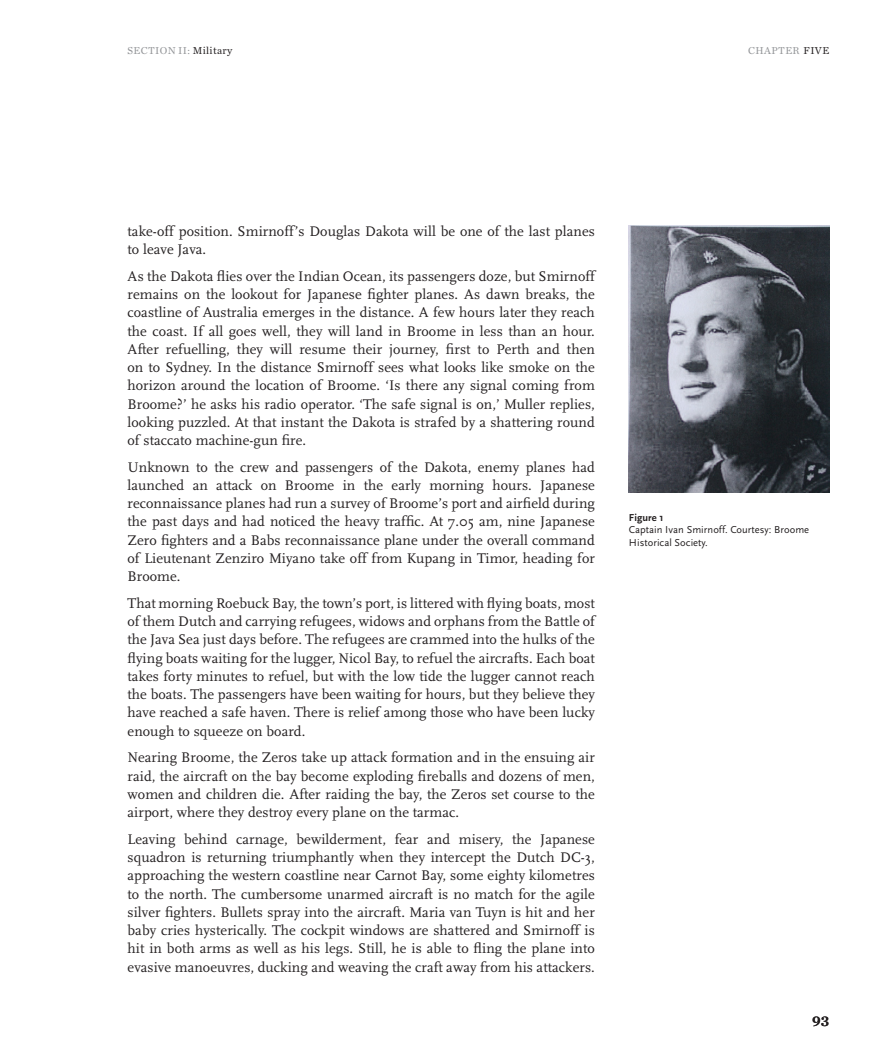
<style>
.page{position:relative;width:893px;height:1063px;background:#fff}
.page>*{position:absolute;margin:0;border:0;box-sizing:border-box;transform-origin:0 0}
.t1{font:15px "Chronicle Text G1 Semi";color:#231f20}
.t2{font:14.55px/18.3px "Scala";letter-spacing:.005em;color:#231f20;text-align:justify}
.t3{font:10.5px/12.8px "Scala Sans";letter-spacing:.005em;color:#231f20}
.t4{font:10.5px "Chronicle Text G1";letter-spacing:.035em;color:#939598}
.s1{color:#231f20}
.s2{font-weight:700}
</style>
<div class="page">
<img style="left:629px;top:225px;width:200px;height:267px">
<p class="t4" style="left:128px;top:43px;width:106px">SECTION II: <span class="s1">Military</span></p>
<p class="t4" style="left:748px;top:43px;width:83px">CHAPTER <span class="s1">FIVE</span></p>
<p class="t2" style="left:128px;top:222px;width:469px">take-off position. Smirnoff’s Douglas Dakota will be one of the last planes to leave Java.</p>
<p class="t2" style="left:128px;top:267px;width:469px">As the Dakota flies over the Indian Ocean, its passengers doze, but Smirnoff remains on the lookout for Japanese fighter planes. As dawn breaks, the coastline of Australia emerges in the distance. A few hours later they reach the coast. If all goes well, they will land in Broome in less than an hour.<br>After refuelling, they will resume their journey, first to Perth and then on to Sydney. In the distance Smirnoff sees what looks like smoke on the horizon around the location of Broome. ‘Is there any signal coming from Broome?’ he asks his radio operator. ‘The safe signal is on,’ Muller replies, looking puzzled. At that instant the Dakota is strafed by a shattering round of staccato machine-gun fire.</p>
<p class="t2" style="left:128px;top:458px;width:469px">Unknown to the crew and passengers of the Dakota, enemy planes had launched an attack on Broome in the early morning hours. Japanese reconnaissance planes had run a survey of Broome’s port and airfield during the past days and had noticed the heavy traffic. At 7.05 am, nine Japanese Zero fighters and a Babs reconnaissance plane under the overall command of Lieutenant Zenziro Miyano take off from Kupang in Timor, heading for Broome.</p>
<p class="t2" style="left:128px;top:594px;width:469px">That morning Roebuck Bay, the town’s port, is littered with flying boats, most of them Dutch and carrying refugees, widows and orphans from the Battle of the Java Sea just days before. The refugees are crammed into the hulks of the flying boats waiting for the lugger, Nicol Bay, to refuel the aircrafts. Each boat takes forty minutes to refuel, but with the low tide the lugger cannot reach the boats. The passengers have been waiting for hours, but they believe they have reached a safe haven. There is relief among those who have been lucky enough to squeeze on board.</p>
<p class="t2" style="left:128px;top:749px;width:469px">Nearing Broome, the Zeros take up attack formation and in the ensuing air raid, the aircraft on the bay become exploding fireballs and dozens of men, women and children die. After raiding the bay, the Zeros set course to the airport, where they destroy every plane on the tarmac.</p>
<p class="t2" style="left:128px;top:830px;width:469px">Leaving behind carnage, bewilderment, fear and misery, the Japanese squadron is returning triumphantly when they intercept the Dutch DC-3, approaching the western coastline near Carnot Bay, some eighty kilometres to the north. The cumbersome unarmed aircraft is no match for the agile silver fighters. Bullets spray into the aircraft. Maria van Tuyn is hit and her baby cries hysterically. The cockpit windows are shattered and Smirnoff is hit in both arms as well as his legs. Still, he is able to fling the plane into evasive manoeuvres, ducking and weaving the craft away from his attackers.</p>
<p class="t3" style="left:629px;top:511px;width:182px"><span class="s2">Figure 1<br></span>Captain Ivan Smirnoff. Courtesy: Broome<br>Historical Society.</p>
<p class="t1" style="left:812px;top:1009px;width:18px">93</p>
</div>
